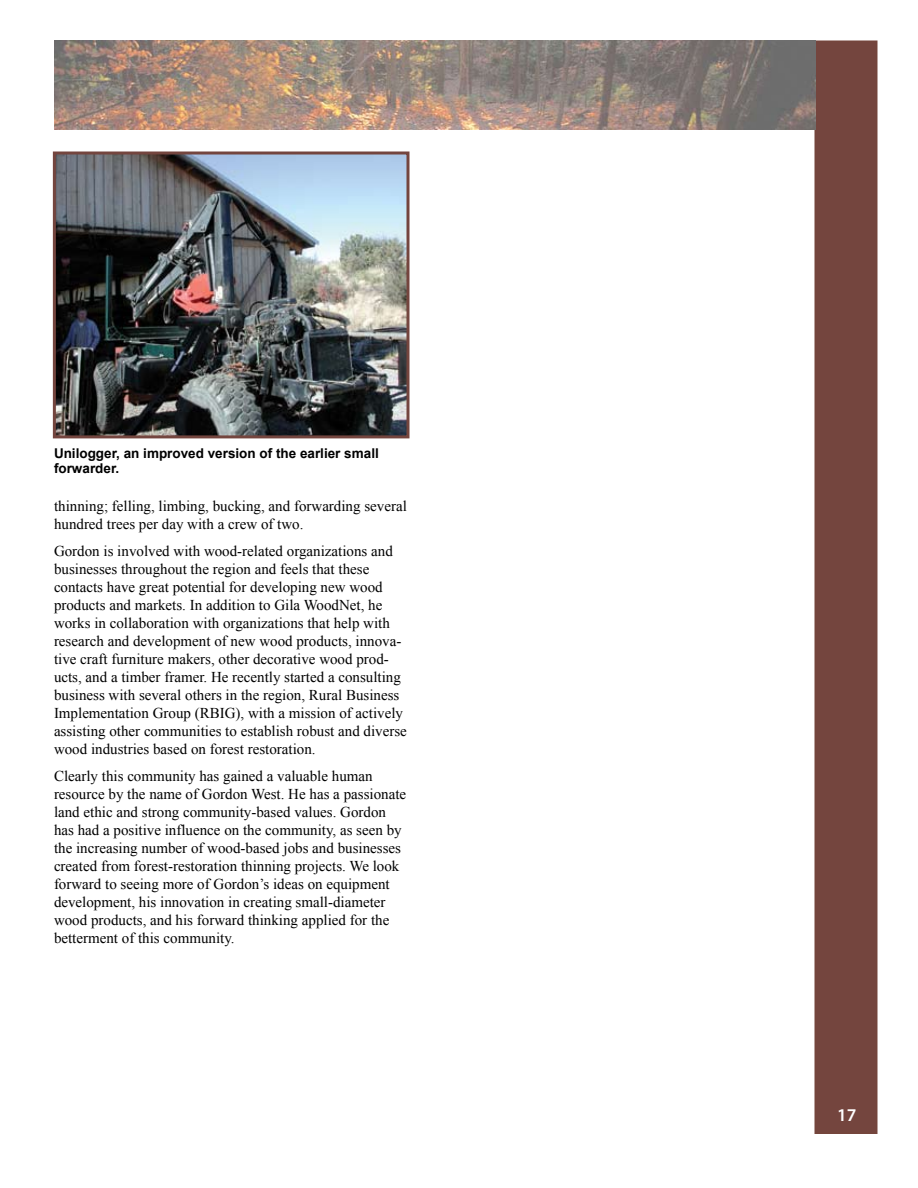
<style>
.page{position:relative;width:918px;height:1188px;background:#fff}
.page>*{position:absolute;margin:0;border:0;box-sizing:border-box;transform-origin:0 0}
.t1{font:600 18px "Myriad Pro";color:#fff}
.t2{font:15px/18px "Times New Roman";color:#000}
.t3{font:700 13.5px/15px "Arial";color:#000}
</style>
<div class="page">
<div style="left:815px;top:41px;width:62px;height:1092px;background:#74453e"></div>
<div style="left:814px;top:40px;width:64px;height:1094px;border:2px solid #74453c"></div>
<img style="left:54px;top:40px;width:762px;height:90px">
<img style="left:57px;top:156px;width:349px;height:278px">
<div style="left:53px;top:152px;width:357px;height:286px;border:3px solid #74453e"></div>
<p class="t3" style="left:54px;top:447px;width:326px">Unilogger, an improved version of the earlier small forwarder.</p>
<p class="t2" style="left:54px;top:497px;width:354px">thinning; felling, limbing, bucking, and forwarding several hundred trees per day with a crew of two.</p>
<p class="t2" style="left:54px;top:542px;width:354px">Gordon is involved with wood-related organizations and businesses throughout the region and feels that these contacts have great potential for developing new wood products and markets. In addition to Gila WoodNet, he works in collaboration with organizations that help with research and development of new wood products, innova&shy;tive craft furniture makers, other decorative wood prod&shy;ucts, and a timber framer. He recently started a consulting business with several others in the region, Rural Business Implementation Group (RBIG), with a mission of actively assisting other communities to establish robust and diverse wood industries based on forest restoration.</p>
<p class="t2" style="left:54px;top:767px;width:354px">Clearly this community has gained a valuable human resource by the name of Gordon West. He has a passionate land ethic and strong community-based values. Gordon has had a positive influence on the community, as seen by the increasing number of wood-based jobs and businesses created from forest-restoration thinning projects. We look forward to seeing more of Gordon’s ideas on equipment development, his innovation in creating small-diameter wood products, and his forward thinking applied for the betterment of this community.</p>
<p class="t1" style="left:837px;top:1104px;width:21px">17</p>
</div>
